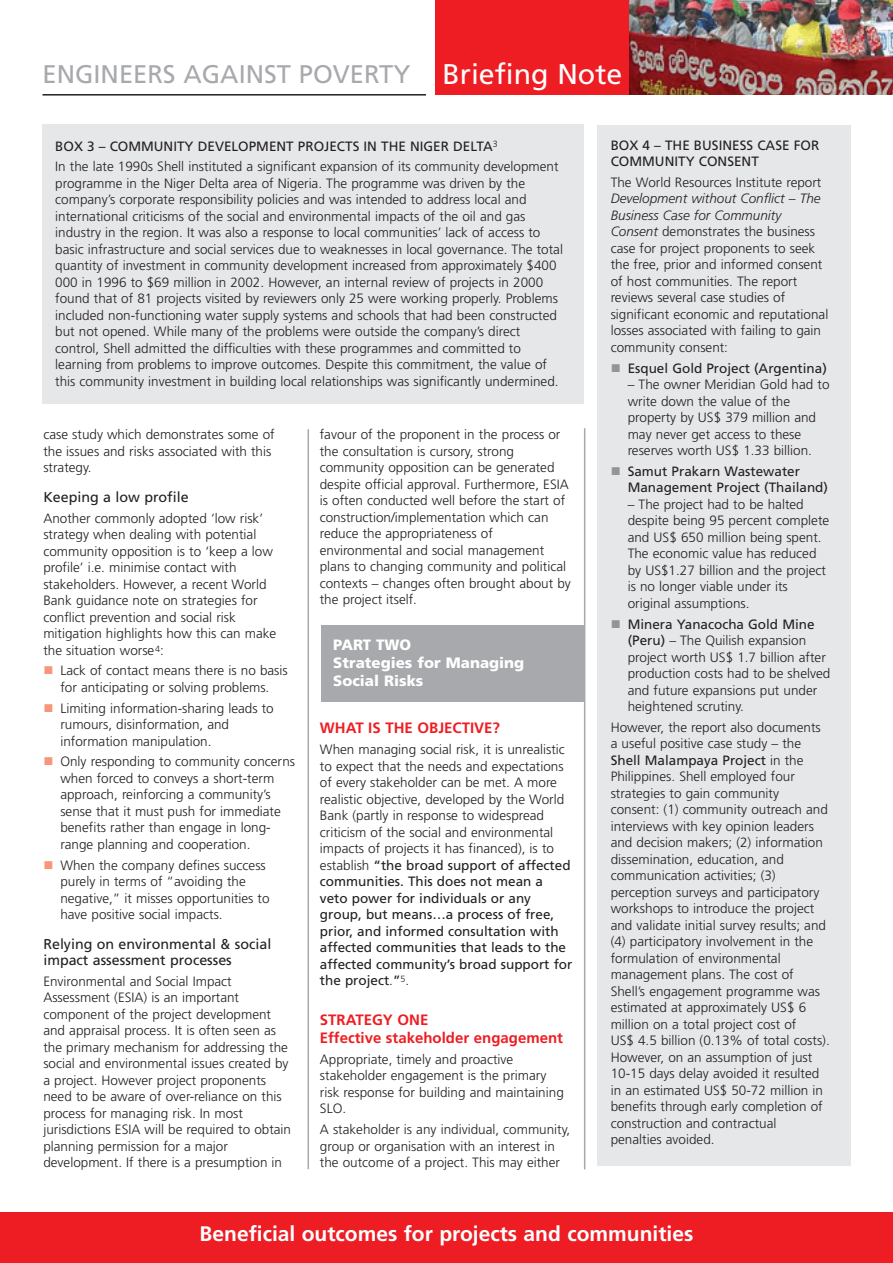
<style>
.page{position:relative;width:893px;height:1263px;background:#fff}
.page>*{position:absolute;margin:0;border:0;box-sizing:border-box;transform-origin:0 0}
.t1{font:28.5px "Frutiger";color:#fff}
.t2{font:25.5px "Frutiger";color:#a8a9ad}
.t3{font:700 21px "Frutiger";color:#fff}
.t4{font:700 15px/18px "Frutiger";color:#ee1d23}
.t5{font:900 15px/18px "Frutiger";color:#fff}
.t6{font:14.25px/16.5px "Frutiger";color:#231f20}
.t7{font:300 13.5px/16.5px "Frutiger";color:#231f20}
.t8{font:13.5px/16.5px "Frutiger";color:#231f20}
.s1{font-weight:400}
.s2{font-style:italic}
</style>
<div class="page">
<div style="left:435px;top:0;width:196px;height:95px;background:#ee1d23"></div>
<hr style="left:43px;top:94px;width:383px;height:2px;background:#231f20">
<img style="left:629px;top:0;width:264px;height:95px">
<hr style="left:308px;top:429px;width:1px;height:740px;background:#a8a9ad">
<hr style="left:584px;top:428px;width:1px;height:741px;background:#a8a9ad">
<div style="left:43px;top:124px;width:541px;height:280px;background:#e6e7e9"></div>
<div style="left:597px;top:126px;width:253px;height:1040px;background:#e6e7e9"></div>
<div style="left:0;top:1212px;width:893px;height:51px;background:#ee1d23"></div>
<div style="left:321px;top:625px;width:263px;height:76px;background:#a8a9ad"></div>
<h2 class="t2" style="left:43px;top:64px;width:369px">ENGINEERS AGAINST POVERTY</h2>
<h1 class="t1" style="left:443px;top:63px;width:181px">Briefing Note</h1>
<p class="t7" style="left:55px;top:137px;width:505px;line-height:20.7px"><span class="s1">BOX 3 – COMMUNITY DEVELOPMENT PROJECTS IN THE NIGER DELTA</span><sup>3<br></sup>In the late 1990s Shell instituted a significant expansion of its community development</p>
<p class="t7" style="left:55px;top:176px;width:509px">programme in the Niger Delta area of Nigeria. The programme was driven by the company’s corporate responsibility policies and was intended to address local and international criticisms of the social and environmental impacts of the oil and gas industry in the region. It was also a response to local communities’ lack of access to basic infrastructure and social services due to weaknesses in local governance. The total quantity of investment in community development increased from approximately $400<br>000 in 1996 to $69 million in 2002. However, an internal review of projects in 2000 found that of 81 projects visited by reviewers only 25 were working properly. Problems included non-functioning water supply systems and schools that had been constructed but not opened. While many of the problems were outside the company’s direct control, Shell admitted the difficulties with these programmes and committed to learning from problems to improve outcomes. Despite this commitment, the value of this community investment in building local relationships was significantly undermined.</p>
<p class="t7" style="left:43px;top:427px;width:233px">case study which demonstrates some of the issues and risks associated with this strategy.</p>
<p class="t6" style="left:43px;top:490px;width:147px">Keeping a low profile</p>
<p class="t7" style="left:43px;top:511px;width:234px">Another commonly adopted ‘low risk’ strategy when dealing with potential community opposition is to ‘keep a low profile’ i.e. minimise contact with stakeholders. However, a recent World Bank guidance note on strategies for conflict prevention and social risk mitigation highlights how this can make the situation worse<sup>4</sup>:</p>
<p class="t7" style="left:60px;top:663px;width:229px">Lack of contact means there is no basis for anticipating or solving problems.</p>
<p class="t7" style="left:60px;top:701px;width:215px">Limiting information-sharing leads to rumours, disinformation, and information manipulation.</p>
<p class="t7" style="left:60px;top:754px;width:236px">Only responding to community concerns when forced to conveys a short-term approach, reinforcing a community’s sense that it must push for immediate benefits rather than engage in long&shy;range planning and cooperation.</p>
<p class="t7" style="left:60px;top:858px;width:211px">When the company defines success purely in terms of “avoiding the negative,” it misses opportunities to have positive social impacts.</p>
<p class="t6" style="left:43px;top:936px;width:229px">Relying on environmental &amp; social impact assessment processes</p>
<p class="t7" style="left:43px;top:974px;width:249px">Environmental and Social Impact Assessment (ESIA) is an important component of the project development and appraisal process. It is often seen as the primary mechanism for addressing the social and environmental issues created by a project. However project proponents need to be aware of over-reliance on this process for managing risk. In most jurisdictions ESIA will be required to obtain planning permission for a major development. If there is a presumption in</p>
<p class="t7" style="left:320px;top:427px;width:253px">favour of the proponent in the process or the consultation is cursory, strong community opposition can be generated despite official approval. Furthermore, ESIA is often conducted well before the start of construction/implementation which can reduce the appropriateness of environmental and social management plans to changing community and political contexts – changes often brought about by the project itself.</p>
<p class="t5" style="left:333px;top:637px;width:192px">PART TWO<br>Strategies for Managing<br>Social Risks</p>
<p class="t4" style="left:320px;top:720px;width:182px">WHAT IS THE OBJECTIVE?</p>
<p class="t7" style="left:320px;top:742px;width:254px">When managing social risk, it is unrealistic to expect that the needs and expectations of every stakeholder can be met. A more realistic objective, developed by the World Bank (partly in response to widespread criticism of the social and environmental impacts of projects it has financed), is to establish <span class="s1">“the broad support of affected communities. This does not mean a veto power for individuals or any group, but means…a process of free, prior, and informed consultation with affected communities that leads to the affected community’s broad support for the project</span>.<span class="s1">”</span><sup>5</sup>.</p>
<p class="t4" style="left:320px;top:1012px;width:245px">STRATEGY ONE<br>Effective stakeholder engagement</p>
<p class="t7" style="left:320px;top:1052px;width:245px">Appropriate, timely and proactive stakeholder engagement is the primary risk response for building and maintaining<br>SLO.</p>
<p class="t7" style="left:320px;top:1122px;width:252px">A stakeholder is any individual, community, group or organisation with an interest in the outcome of a project. This may either</p>
<p class="t8" style="left:611px;top:138px;width:210px">BOX 4 – THE BUSINESS CASE FOR<br>COMMUNITY CONSENT</p>
<p class="t7" style="left:611px;top:175px;width:212px">The World Resources Institute report</p>
<p class="t7" style="left:611px;top:191px;width:219px"><span class="s2">Development without Conflict – The Business Case for Community Consent</span> demonstrates the business case for project proponents to seek the free, prior and informed consent of host communities. The report reviews several case studies of significant economic and reputational losses associated with failing to gain community consent:</p>
<p class="t8" style="left:628px;top:361px;width:201px">Esquel Gold Project (Argentina)</p>
<p class="t7" style="left:628px;top:377px;width:203px">– The owner Meridian Gold had to write down the value of the property by US$ 379 million and may never get access to these reserves worth US$ 1.33 billion.</p>
<p class="t8" style="left:628px;top:464px;width:202px">Samut Prakarn Wastewater<br>Management Project (Thailand)</p>
<p class="t7" style="left:628px;top:497px;width:203px">– The project had to be halted despite being 95 percent complete and US$ 650 million being spent.<br>The economic value has reduced by US$1.27 billion and the project is no longer viable under its original assumptions.</p>
<p class="t7" style="left:628px;top:617px;width:204px"><span class="s1">Minera Yanacocha Gold Mine (Peru)</span> – The Quilish expansion project worth US$ 1.7 billion after production costs had to be shelved and future expansions put under heightened scrutiny.</p>
<p class="t7" style="left:611px;top:720px;width:221px">However, the report also documents a useful positive case study – the <span class="s1">Shell Malampaya Project</span> in the Philippines. Shell employed four strategies to gain community consent: (1) community outreach and interviews with key opinion leaders and decision makers; (2) information dissemination, education, and communication activities; (3) perception surveys and participatory workshops to introduce the project and validate initial survey results; and (4) participatory involvement in the formulation of environmental management plans. The cost of Shell’s engagement programme was estimated at approximately US$ 6 million on a total project cost of<br>US$ 4.5 billion (0.13% of total costs).<br>However, on an assumption of just 10-15 days delay avoided it resulted in an estimated US$ 50-72 million in benefits through early completion of construction and contractual penalties avoided.</p>
<h3 class="t3" style="left:200px;top:1225px;width:495px">Beneficial outcomes for projects and communities</h3>
</div>
